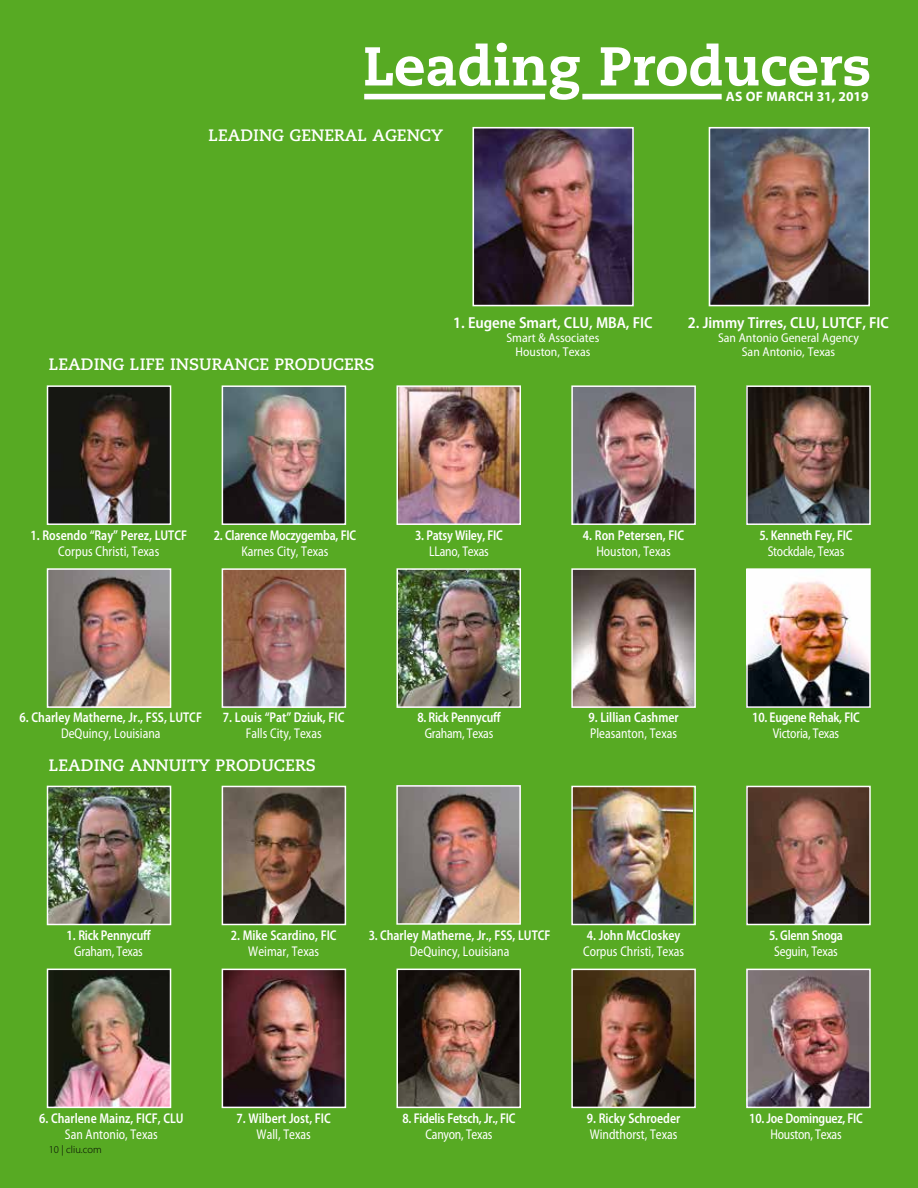
<style>
.page{position:relative;width:918px;height:1188px;background:#57aa23}
.page>*{position:absolute;margin:0;border:0;box-sizing:border-box;transform-origin:0 0}
.t1{font:800 54.6px "Caecilia LT Std";color:#fff}
.t2{font:700 16.5px "Caecilia LT Std";color:#fff}
.t3{font:600 semi-condensed 16.05px "Myriad Pro";letter-spacing:-.005em;color:#fff}
.t4{font:600 semi-condensed 14.1px "Myriad Pro";color:#fff;scale:.9 1}
.t5{font:semi-condensed 14.1px "Myriad Pro";color:#fff;scale:.9 1}
.t6{font:600 semi-condensed 14.1px "Myriad Pro";letter-spacing:-.02em;color:#fff;scale:.9 1}
.t7{font:semi-condensed 14.1px "Myriad Pro";letter-spacing:-.02em;color:#fff;scale:.9 1}
.t8{font:700 13.65px "Myriad Pro";letter-spacing:.02em;color:#fff}
.t9{font:semi-condensed 12.75px/14.4px "Myriad Pro";color:#fff;text-align:center}
.t10{font:300 10.5px "Myriad Pro";color:#000}
</style>
<div class="page">
<img style="left:475px;top:130px;width:156px;height:173px">
<div style="left:472px;top:127px;width:162px;height:179px;border:2px solid #fff"></div>
<img style="left:50px;top:388px;width:118px;height:134px">
<div style="left:47px;top:385px;width:124px;height:140px;border:2px solid #fff"></div>
<img style="left:50px;top:571px;width:118px;height:134px">
<div style="left:47px;top:568px;width:124px;height:140px;border:2px solid #fff"></div>
<img style="left:225px;top:388px;width:118px;height:134px">
<div style="left:222px;top:385px;width:124px;height:140px;border:2px solid #fff"></div>
<img style="left:225px;top:571px;width:118px;height:134px">
<div style="left:222px;top:568px;width:124px;height:140px;border:2px solid #fff"></div>
<img style="left:574px;top:388px;width:119px;height:134px">
<div style="left:571px;top:385px;width:125px;height:140px;border:2px solid #fff"></div>
<img style="left:574px;top:571px;width:119px;height:134px">
<div style="left:571px;top:568px;width:125px;height:140px;border:2px solid #fff"></div>
<img style="left:749px;top:388px;width:119px;height:134px">
<div style="left:746px;top:385px;width:125px;height:140px;border:2px solid #fff"></div>
<img style="left:749px;top:571px;width:119px;height:134px">
<div style="left:746px;top:568px;width:125px;height:140px;border:2px solid #fff"></div>
<img style="left:399px;top:388px;width:119px;height:134px">
<div style="left:396px;top:385px;width:125px;height:140px;border:2px solid #fff"></div>
<img style="left:399px;top:571px;width:119px;height:134px">
<div style="left:396px;top:568px;width:125px;height:140px;border:2px solid #fff"></div>
<img style="left:50px;top:789px;width:118px;height:133px">
<div style="left:47px;top:786px;width:124px;height:139px;border:2px solid #fff"></div>
<img style="left:50px;top:972px;width:118px;height:133px">
<div style="left:47px;top:969px;width:124px;height:139px;border:2px solid #fff"></div>
<img style="left:225px;top:789px;width:118px;height:133px">
<div style="left:222px;top:786px;width:124px;height:139px;border:2px solid #fff"></div>
<img style="left:225px;top:972px;width:118px;height:133px">
<div style="left:222px;top:969px;width:124px;height:139px;border:2px solid #fff"></div>
<img style="left:574px;top:789px;width:119px;height:133px">
<div style="left:571px;top:786px;width:125px;height:139px;border:2px solid #fff"></div>
<img style="left:574px;top:972px;width:119px;height:133px">
<div style="left:571px;top:969px;width:125px;height:139px;border:2px solid #fff"></div>
<img style="left:749px;top:789px;width:119px;height:133px">
<div style="left:746px;top:786px;width:125px;height:139px;border:2px solid #fff"></div>
<img style="left:749px;top:972px;width:119px;height:133px">
<div style="left:746px;top:969px;width:125px;height:139px;border:2px solid #fff"></div>
<img style="left:399px;top:972px;width:119px;height:133px">
<div style="left:396px;top:969px;width:125px;height:139px;border:2px solid #fff"></div>
<div style="left:582px;top:94px;width:140px;height:5px;background:#fff"></div>
<div style="left:364px;top:94px;width:181px;height:5px;background:#fff"></div>
<img style="left:712px;top:130px;width:155px;height:173px">
<div style="left:709px;top:127px;width:161px;height:179px;border:2px solid #fff"></div>
<img style="left:399px;top:788px;width:119px;height:134px">
<div style="left:396px;top:785px;width:125px;height:140px;border:2px solid #fff"></div>
<h1 class="t1" style="left:363px;top:33px;width:510px">Leading Producers</h1>
<p class="t8" style="left:726px;top:88px;width:144px">AS OF MARCH 31, 2019</p>
<p class="t2" style="left:208px;top:126px;width:236px">LEADING GENERAL AGENCY</p>
<p class="t2" style="left:49px;top:355px;width:327px">LEADING LIFE INSURANCE PRODUCERS</p>
<p class="t3" style="left:453px;top:313px;width:201px">1. Eugene Smart, CLU, MBA, FIC</p>
<p class="t9" style="left:506px;top:331px;width:94px">Smart &amp; Associates<br>Houston, Texas</p>
<p class="t3" style="left:688px;top:313px;width:203px">2. Jimmy Tirres, CLU, LUTCF, FIC</p>
<p class="t9" style="left:718px;top:331px;width:142px">San Antonio General Agency<br>San Antonio, Texas</p>
<p class="t4" style="left:30px;top:527px;width:175px">1. Rosendo “Ray” Perez, LUTCF</p>
<p class="t5" style="left:58px;top:543px;width:114px">Corpus Christi, Texas</p>
<p class="t6" style="left:214px;top:527px;width:160px">2. Clarence Moczygemba, FIC</p>
<p class="t5" style="left:241px;top:543px;width:98px">Karnes City, Texas</p>
<p class="t6" style="left:415px;top:527px;width:99px">3. Patsy Wiley, FIC</p>
<p class="t7" style="left:429px;top:543px;width:68px">LLano, Texas</p>
<p class="t4" style="left:583px;top:527px;width:114px">4. Ron Petersen, FIC</p>
<p class="t5" style="left:596px;top:543px;width:84px">Houston, Texas</p>
<p class="t6" style="left:760px;top:527px;width:105px">5. Kenneth Fey, FIC</p>
<p class="t7" style="left:768px;top:543px;width:87px">Stockdale, Texas</p>
<p class="t4" style="left:20px;top:710px;width:204px">6. Charley Matherne, Jr., FSS, LUTCF</p>
<p class="t5" style="left:61px;top:726px;width:112px">DeQuincy, Louisiana</p>
<p class="t4" style="left:223px;top:710px;width:136px">7. Louis “Pat” Dziuk, FIC</p>
<p class="t5" style="left:246px;top:726px;width:86px">Falls City, Texas</p>
<p class="t6" style="left:417px;top:710px;width:94px">8. Rick Pennycuff</p>
<p class="t7" style="left:425px;top:726px;width:78px">Graham, Texas</p>
<p class="t4" style="left:588px;top:710px;width:102px">9. Lillian Cashmer</p>
<p class="t5" style="left:590px;top:726px;width:98px">Pleasanton, Texas</p>
<p class="t6" style="left:752px;top:710px;width:121px">10. Eugene Rehak, FIC</p>
<p class="t7" style="left:773px;top:726px;width:75px">Victoria, Texas</p>
<p class="t2" style="left:49px;top:755px;width:269px">LEADING ANNUITY PRODUCERS</p>
<p class="t6" style="left:67px;top:927px;width:95px">1. Rick Pennycuff</p>
<p class="t7" style="left:74px;top:943px;width:78px">Graham, Texas</p>
<p class="t4" style="left:231px;top:927px;width:119px">2. Mike Scardino, FIC</p>
<p class="t5" style="left:248px;top:943px;width:80px">Weimar, Texas</p>
<p class="t4" style="left:369px;top:927px;width:203px">3. Charley Matherne, Jr., FSS, LUTCF</p>
<p class="t5" style="left:410px;top:943px;width:112px">DeQuincy, Louisiana</p>
<p class="t4" style="left:587px;top:927px;width:105px">4. John McCloskey</p>
<p class="t5" style="left:583px;top:943px;width:114px">Corpus Christi, Texas</p>
<p class="t6" style="left:769px;top:927px;width:84px">5. Glenn Snoga</p>
<p class="t7" style="left:774px;top:943px;width:72px">Seguin, Texas</p>
<p class="t4" style="left:39px;top:1110px;width:162px">6. Charlene Mainz, FICF, CLU</p>
<p class="t5" style="left:65px;top:1126px;width:105px">San Antonio, Texas</p>
<p class="t4" style="left:237px;top:1110px;width:106px">7. Wilbert Jost, FIC</p>
<p class="t5" style="left:257px;top:1126px;width:62px">Wall, Texas</p>
<p class="t6" style="left:402px;top:1110px;width:127px">8. Fidelis Fetsch, Jr., FIC</p>
<p class="t7" style="left:426px;top:1126px;width:76px">Canyon, Texas</p>
<p class="t4" style="left:587px;top:1110px;width:106px">9. Ricky Schroeder</p>
<p class="t5" style="left:590px;top:1126px;width:99px">Windthorst, Texas</p>
<p class="t6" style="left:749px;top:1110px;width:128px">10. Joe Dominguez, FIC</p>
<p class="t7" style="left:770px;top:1126px;width:81px">Houston, Texas</p>
<p class="t10" style="left:49px;top:1144px;width:54px">10 | cliu.com</p>
<p class="t10" style="left:87px;top:1144px;width:7px">o</p>
</div>
